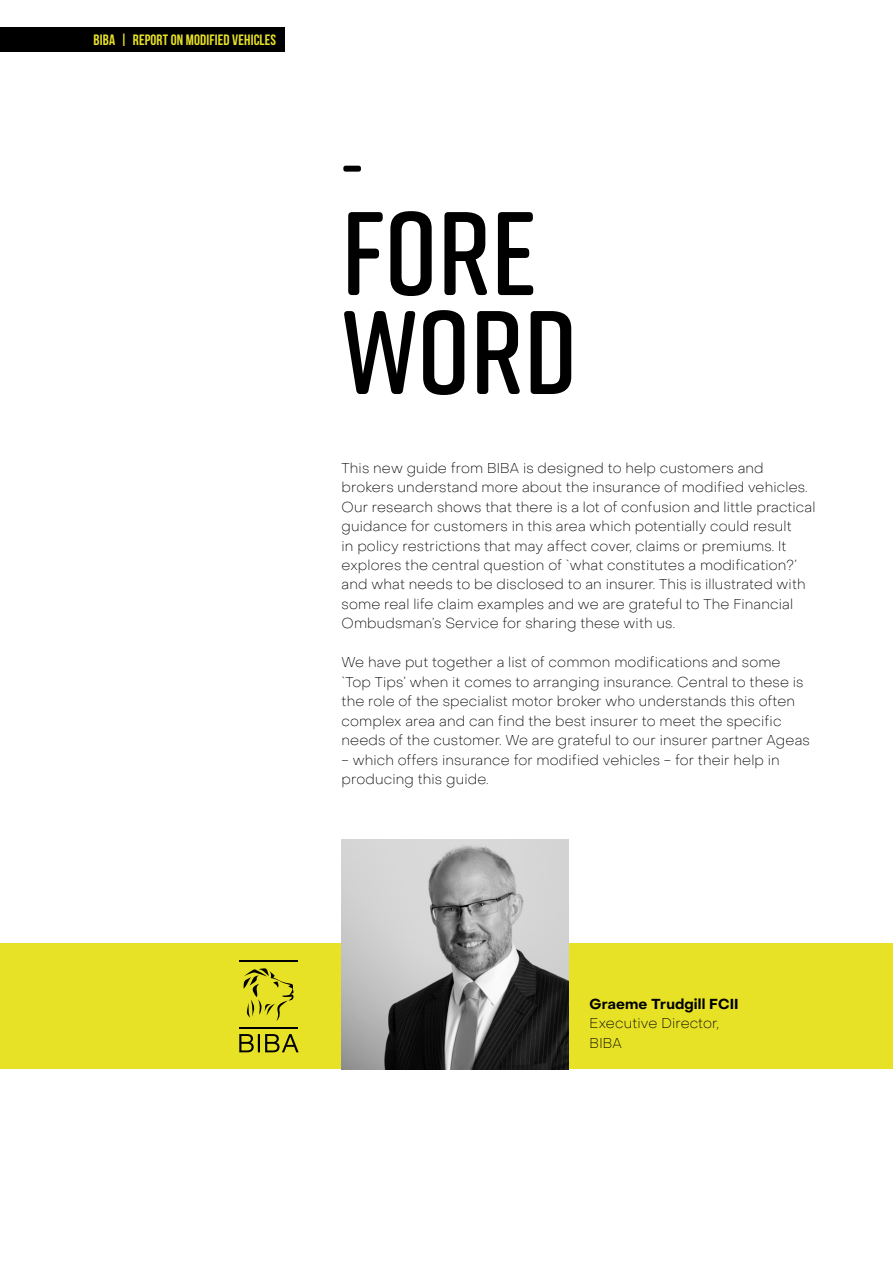
<style>
.page{position:relative;width:893px;height:1263px;background:#fff}
.page>*{position:absolute;margin:0;border:0;box-sizing:border-box;transform-origin:0 0}
.t1{font:600 118.5px/99px "Rift Soft";color:#000}
.t2{font:600 76.5px "Rift Soft";color:#000}
.t3{font:700 15px "Bebas Neue";letter-spacing:.01em;color:#e8e226}
.t4{font:100 14.25px/19.5px "Object Sans";letter-spacing:.01em;color:#000}
.t5{font:700 14.25px "Object Sans";letter-spacing:.01em;color:#000}
</style>
<div class="page">
<div style="left:0;top:943px;width:893px;height:126px;background:#e8e226"></div>
<img style="left:342px;top:839px;width:226px;height:230px">
<hr style="left:239px;top:960px;width:59px;height:2px;background:#000">
<hr style="left:239px;top:1027px;width:59px;height:2px;background:#000">
<svg style="left:239px;top:1034px;width:60px;height:18px"></svg>
<svg style="left:244px;top:968px;width:50px;height:53px"></svg>
<div style="left:0;top:28px;width:284px;height:24px;background:#000"></div>
<p class="t3" style="left:94px;top:32px;width:184px">BIBA | REPORT ON MODIFIED VEHICLES</p>
<h2 class="t2" style="left:342px;top:115px;width:23px">-</h2>
<h1 class="t1" style="left:342px;top:201px;width:237px">FORE<br>WORD</h1>
<p class="t4" style="left:342px;top:458px;width:475px">This new guide from BIBA is designed to help customers and brokers understand more about the insurance of modified vehicles.<br>Our research shows that there is a lot of confusion and little practical guidance for customers in this area which potentially could result<br>in policy restrictions that may affect cover, claims or premiums. It explores the central question of `what constitutes a modification?’ and what needs to be disclosed to an insurer. This is illustrated with some real life claim examples and we are grateful to The Financial Ombudsman’s Service for sharing these with us.</p>
<p class="t4" style="left:342px;top:653px;width:470px">We have put together a list of common modifications and some `Top Tips’ when it comes to arranging insurance. Central to these is the role of the specialist motor broker who understands this often complex area and can find the best insurer to meet the specific needs of the customer. We are grateful to our insurer partner Ageas</p>
<p class="t4" style="left:342px;top:750px;width:440px">- which offers insurance for modified vehicles - for their help in producing this guide.</p>
<p class="t5" style="left:590px;top:995px;width:151px">Graeme Trudgill FCII</p>
<p class="t4" style="left:590px;top:1014px;width:131px">Executive Director,<br>BIBA</p>
</div>
